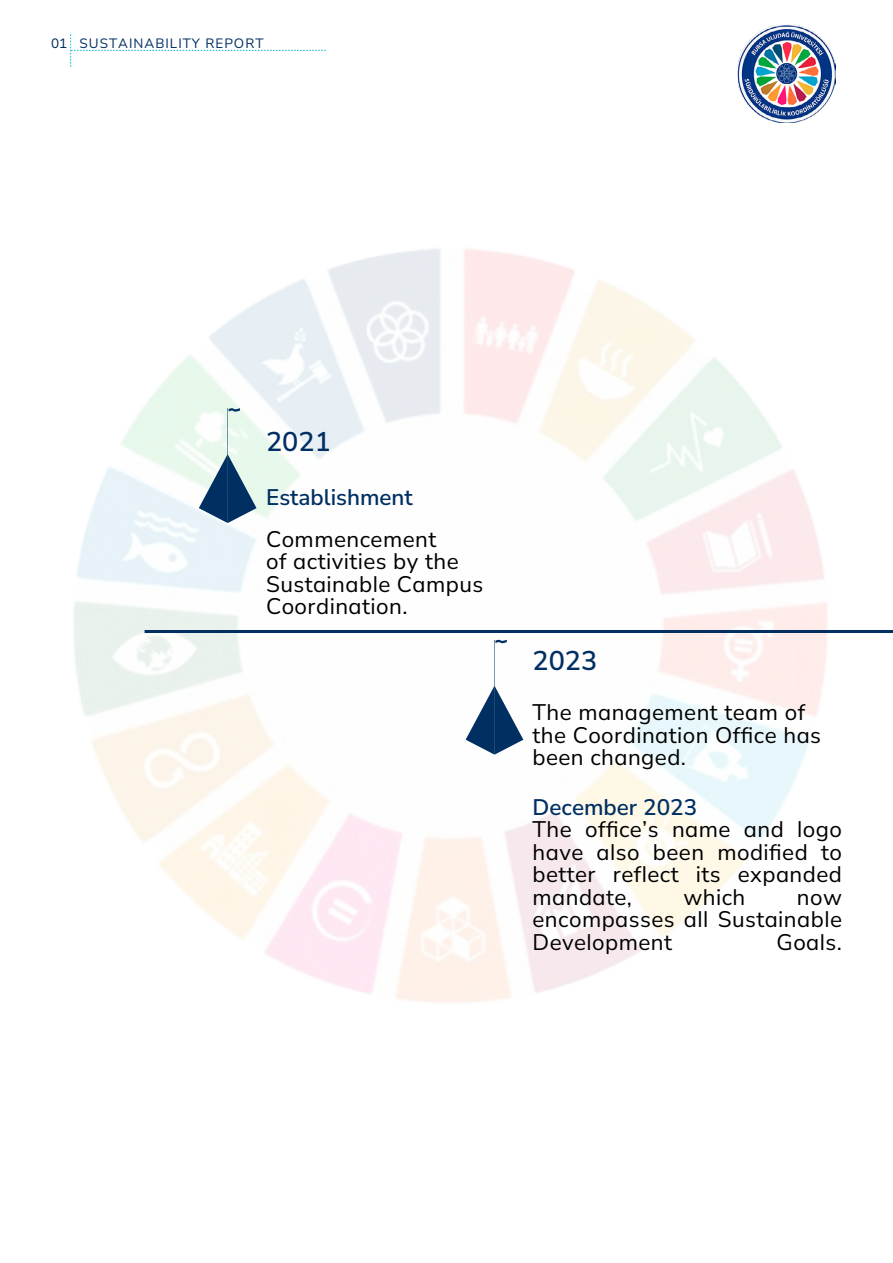
<style>
.page{position:relative;width:893px;height:1263px;background:#fff}
.page>*{position:absolute;margin:0;border:0;box-sizing:border-box;transform-origin:0 0}
.t1{font:200 27px "Nunito Sans 12 pt";color:#002f62}
.t2{font:200 22.5px/22.5px "Nunito Sans 12 pt";letter-spacing:.02em;color:#000}
.t3{font:200 22.5px "Nunito Sans 12 pt";color:#002f62}
.t4{font:200 13.5px "Nunito Sans 12 pt";letter-spacing:.075em;color:#002f62}
</style>
<div class="page">
<img style="left:737px;top:24px;width:98px;height:98px">
<svg style="left:70px;top:34px;width:256px;height:33px"></svg>
<hr style="left:145px;top:630px;width:748px;height:3px;background:#002f62">
<svg style="left:199px;top:408px;width:57px;height:115px"></svg>
<svg style="left:466px;top:640px;width:57px;height:115px"></svg>
<p class="t4" style="left:51px;top:34px;width:18px">01</p>
<p class="t4" style="left:80px;top:34px;width:185px">SUSTAINABILITY REPORT</p>
<p class="t1" style="left:266px;top:423px;width:66px">2021</p>
<p class="t3" style="left:266px;top:482px;width:148px">Establishment</p>
<p class="t2" style="left:266px;top:527px;width:219px">Commencement<br>of activities by the<br>Sustainable Campus<br>Coordination.</p>
<p class="t1" style="left:532px;top:642px;width:66px">2023</p>
<p class="t2" style="left:532px;top:700px;width:290px">The management team of the Coordination Office has been changed.</p>
<p class="t3" style="left:532px;top:791px;width:166px">December 2023</p>
<p class="t2" style="left:532px;top:817px;width:311px;text-align:justify">The office’s name and logo have also been modified to better reflect its expanded mandate,</p>
<p class="t2" style="left:683px;top:885px;width:63px">which</p>
<p class="t2" style="left:532px;top:885px;width:311px;text-align:justify;text-indent:264px">now encompasses all Sustainable Development</p>
<p class="t2" style="left:777px;top:930px;width:67px">Goals.</p>
</div>
